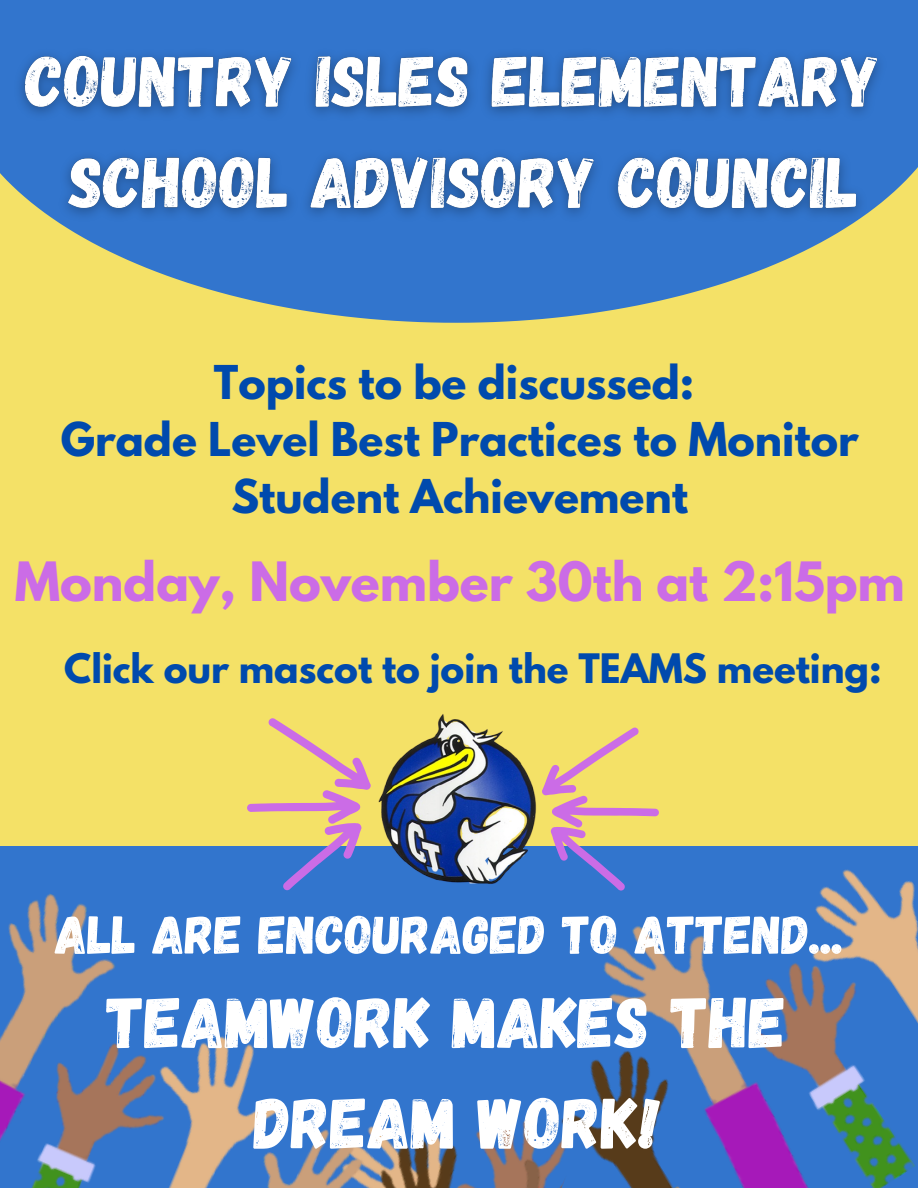
<style>
.page{position:relative;width:918px;height:1188px;background:#f4e167}
.page>*{position:absolute;margin:0;border:0;box-sizing:border-box;transform-origin:0 0}
.t1{font:72px/100.6px "Gagalin";color:#fff;text-align:center}
.t2{font:54px "Gagalin";color:#fff}
.t3{font:700 48px "League Spartan";color:#cb6ce6}
.t4{font:700 41.25px/57.3px "League Spartan";color:#004aad;text-align:center}
.t5{font:700 36px "League Spartan";color:#004aad}
</style>
<div class="page">
<img style="left:611px;top:727px;width:307px;height:461px">
<img style="left:0;top:846px;width:611px;height:342px">
<svg style="left:0;top:0;width:918px;height:323px;fill:#3275cd"></svg>
<img style="left:5px;top:18px;width:913px;height:226px">
<img style="left:371px;top:714px;width:171px;height:177px">
<svg style="left:247px;top:718px;width:124px;height:172px"></svg>
<svg style="left:542px;top:728px;width:117px;height:163px"></svg>
<p class="t4" style="left:61px;top:359px;width:799px">Topics to be discussed:<br>Grade Level Best Practices to Monitor<br>Student Achievement</p>
<p class="t3" style="left:15px;top:558px;width:892px">Monday, November 30th at 2:15pm</p>
<p class="t5" style="left:64px;top:650px;width:819px">Click our mascot to join the TEAMS meeting:</p>
<h2 class="t2" style="left:55px;top:900px;width:790px">ALL ARE ENCOURAGED TO ATTEND...</h2>
<h1 class="t1" style="left:107px;top:969px;width:681px">TEAMWORK MAKES THE<br>DREAM WORK!</h1>
</div>
